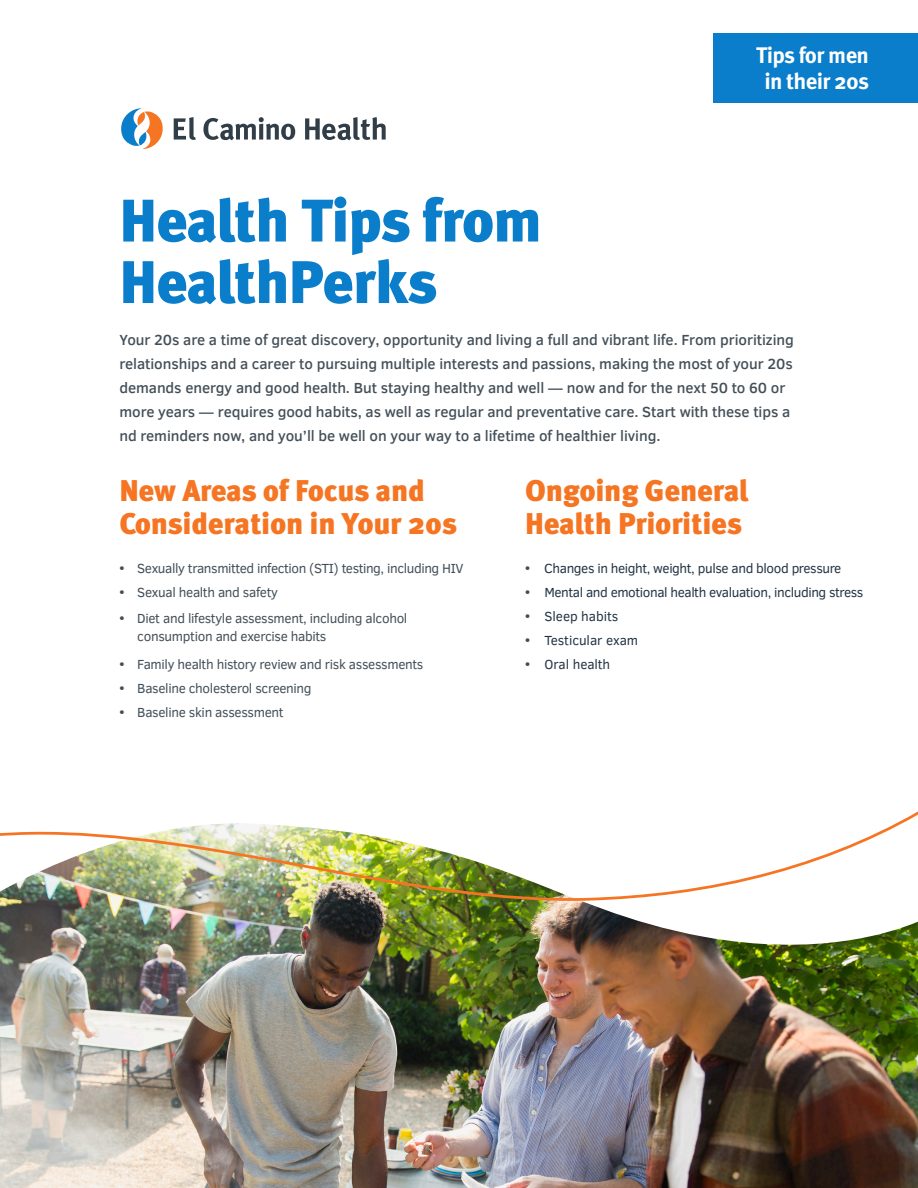
<style>
.page{position:relative;width:918px;height:1188px;background:#fff}
.page>*{position:absolute;margin:0;border:0;box-sizing:border-box;transform-origin:0 0}
.t1{font:900 60px/61.5px "Meta Pro";letter-spacing:-.025em;color:#0a7eca}
.t2{font:900 30px/33px "Meta Pro";letter-spacing:-.01em;color:#f57523}
.t3{font:700 22.5px/25.5px "Meta Pro";letter-spacing:-.03em;color:#fff;text-align:center}
.t4{font:500 15px/24px "Clear Sans";letter-spacing:-.005em;color:#434f58}
.t5{font:13.5px/18px "Clear Sans";letter-spacing:-.025em;color:#434f58}
.t6{font:13.5px "Clear Sans";letter-spacing:-.03em;color:#233444}
.t7{font:13.5px "Clear Sans";letter-spacing:-.005em;color:#233444}
.s1{font-weight:700}
.s2{font-weight:700;color:#434f58}
</style>
<div class="page">
<div style="left:714px;top:33px;width:204px;height:70px;background:#0a7eca"></div>
<img style="left:0;top:957px;width:918px;height:231px">
<img style="left:0;top:908px;width:918px;height:49px">
<img style="left:0;top:811px;width:918px;height:97px">
<svg style="left:121px;top:108px;width:42px;height:42px"></svg>
<svg style="left:174px;top:117px;width:22px;height:23px"></svg>
<svg style="left:203px;top:117px;width:92px;height:23px"></svg>
<svg style="left:305px;top:117px;width:81px;height:23px"></svg>
<p class="t1" style="left:119px;top:187px;width:424px">Health Tips from<br>HealthPerks</p>
<p class="t3" style="left:756px;top:41px;width:114px">Tips for men in their 20s</p>
<p class="t4" style="left:119px;top:327px;width:676px">Your 20s are a time of great discovery, opportunity and living a full and vibrant life. From prioritizing relationships and a career to pursuing multiple interests and passions, making the most of your 20s demands energy and good health. But staying healthy and well — now and for the next 50 to 60 or more years — requires good habits, as well as regular and preventative care. Start with these tips a nd reminders now, and you’ll be well on your way to a lifetime of healthier living.</p>
<p class="t2" style="left:119px;top:473px;width:339px">New Areas of Focus and<br>Consideration in Your 20s</p>
<p class="t5" style="left:119px;top:560px;width:346px"><span class="s1">•</span> Sexually transmitted infection (STI) testing, including HIV</p>
<p class="t5" style="left:119px;top:584px;width:160px"><span class="s1">•</span> Sexual health and safety</p>
<p class="t5" style="left:137px;top:610px;width:272px;text-indent:-18px"><span class="s1">•</span> Diet and lifestyle assessment, including alcohol consumption and exercise habits</p>
<p class="t5" style="left:119px;top:656px;width:306px"><span class="s1">•</span> Family health history review and risk assessments</p>
<p class="t5" style="left:119px;top:680px;width:194px"><span class="s1">•</span> Baseline cholesterol screening</p>
<p class="t5" style="left:119px;top:704px;width:166px"><span class="s1">•</span> Baseline skin assessment</p>
<p class="t2" style="left:525px;top:473px;width:225px">Ongoing General<br>Health Priorities</p>
<p class="t6" style="left:525px;top:560px;width:318px"><span class="s2">•</span> Changes in height, weight, pulse and blood pressure</p>
<p class="t6" style="left:525px;top:584px;width:340px"><span class="s2">•</span> Mental and emotional health evaluation, including stress</p>
<p class="t7" style="left:525px;top:608px;width:95px"><span class="s2">•</span> Sleep habits</p>
<p class="t7" style="left:525px;top:632px;width:114px"><span class="s2">•</span> Testicular exam</p>
<p class="t7" style="left:525px;top:656px;width:86px"><span class="s2">•</span> Oral health</p>
</div>
